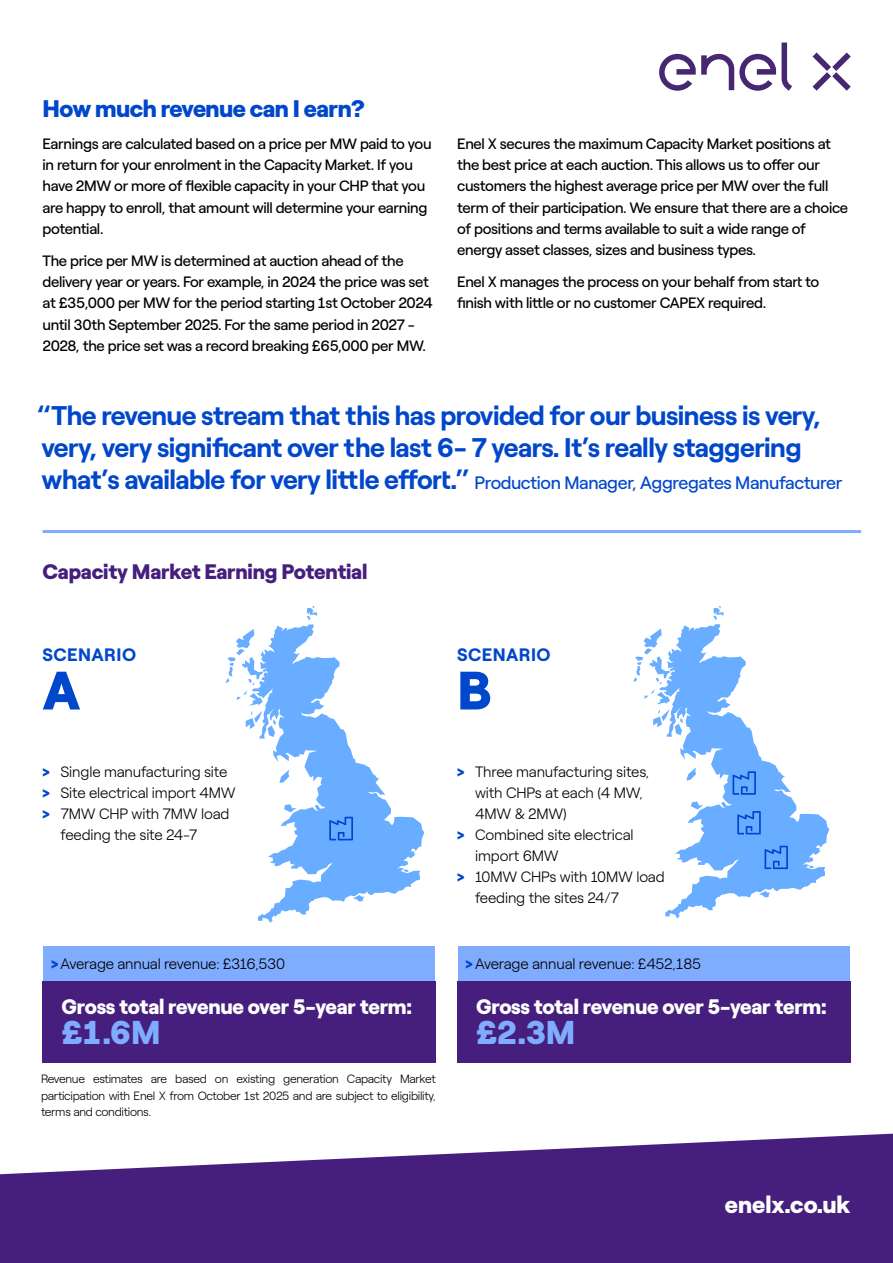
<style>
.page{position:relative;width:893px;height:1263px;background:#fff}
.page>*{position:absolute;margin:0;border:0;box-sizing:border-box;transform-origin:0 0}
.t1{font:900 54px "Roobert ENEL";color:#0047cc}
.t2{font:900 33px "Roobert ENEL";color:#80acff}
.t3{font:700 27px/32px "Roobert ENEL";letter-spacing:-.02em;color:#0047cc}
.t4{font:900 24px "Roobert ENEL";letter-spacing:-.02em;color:#0047cc}
.t5{font:900 24px "Roobert ENEL";color:#fff}
.t6{font:900 21px "Roobert ENEL";letter-spacing:-.015em;color:#fff}
.t7{font:900 21px "Roobert ENEL";letter-spacing:-.01em;color:#461e7d}
.t8{font:18px "Roobert ENEL";letter-spacing:-.02em;color:#0047cc}
.t9{font:700 18px "Roobert ENEL";letter-spacing:.025em;color:#0047cc}
.t10{font:15px/21.3px "Roobert ENEL";letter-spacing:-.02em;color:#000}
.t11{font:300 15px "Roobert ENEL";letter-spacing:-.01em;color:#000}
.t12{font:300 12px/16.5px "Roobert ENEL";letter-spacing:-.025em;color:#000;text-align:justify}
.s1{font-weight:700;font-size:27px}
.s2{font-weight:900;color:#0047cc}
</style>
<div class="page">
<svg style="left:812px;top:52px;width:39px;height:39px"></svg>
<svg style="left:659px;top:43px;width:133px;height:48px"></svg>
<div style="left:43px;top:947px;width:392px;height:36px;background:#80acff"></div>
<div style="left:458px;top:947px;width:392px;height:36px;background:#80acff"></div>
<svg style="left:0;top:1134px;width:893px;height:129px;fill:#461e7d"></svg>
<div style="left:43px;top:982px;width:393px;height:81px;background:#461e7d"></div>
<div style="left:457px;top:982px;width:393px;height:81px;background:#461e7d"></div>
<svg style="left:226px;top:606px;width:198px;height:317px"></svg>
<svg style="left:329px;top:817px;width:24px;height:23px"></svg>
<svg style="left:634px;top:606px;width:195px;height:312px"></svg>
<svg style="left:732px;top:771px;width:24px;height:24px"></svg>
<svg style="left:737px;top:811px;width:24px;height:23px"></svg>
<svg style="left:764px;top:846px;width:24px;height:23px"></svg>
<hr style="left:43px;top:530px;width:818px;height:3px;background:#80acff">
<h3 class="t4" style="left:43px;top:90px;width:324px">How much revenue can I earn?</h3>
<p class="t10" style="left:43px;top:132px;width:391px">Earnings are calculated based on a price per MW paid to you in return for your enrolment in the Capacity Market. If you have 2MW or more of flexible capacity in your CHP that you are happy to enroll, that amount will determine your earning potential.</p>
<p class="t10" style="left:43px;top:249px;width:392px">The price per MW is determined at auction ahead of the delivery year or years. For example, in 2024 the price was set at £35,000 per MW for the period starting 1st October 2024 until 30th September 2025. For the same period in 2027 - 2028, the price set was a record breaking £65,000 per MW.</p>
<p class="t10" style="left:457px;top:132px;width:393px">Enel X secures the maximum Capacity Market positions at the best price at each auction. This allows us to offer our customers the highest average price per MW over the full term of their participation. We ensure that there are a choice of positions and terms available to suit a wide range of energy asset classes, sizes and business types.</p>
<p class="t10" style="left:457px;top:270px;width:364px">Enel X manages the process on your behalf from start to finish with little or no customer CAPEX required.</p>
<h3 class="t3" style="left:37px;top:397px;width:785px">“The revenue stream that this has provided for our business is very, very, very significant over the last 6- 7 years. It’s really staggering</h3>
<p class="t8" style="left:42px;top:469px;width:802px"><span class="s1">what’s available for very little effort.”</span> Production Manager, Aggregates Manufacturer</p>
<h3 class="t7" style="left:43px;top:555px;width:326px">Capacity Market Earning Potential</h3>
<p class="t9" style="left:43px;top:641px;width:95px">SCENARIO</p>
<h1 class="t1" style="left:43px;top:648px;width:39px">A</h1>
<p class="t11" style="left:43px;top:761px;width:186px"><span class="s2">&gt;</span> Single manufacturing site</p>
<p class="t11" style="left:43px;top:782px;width:195px"><span class="s2">&gt;</span> Site electrical import 4MW</p>
<p class="t11" style="left:43px;top:803px;width:188px"><span class="s2">&gt;</span> 7MW CHP with 7MW load</p>
<p class="t11" style="left:61px;top:824px;width:138px">feeding the site 24-7</p>
<p class="t9" style="left:457px;top:641px;width:95px">SCENARIO</p>
<h1 class="t1" style="left:457px;top:648px;width:36px">B</h1>
<p class="t11" style="left:457px;top:761px;width:194px"><span class="s2">&gt;</span> Three manufacturing sites,</p>
<p class="t11" style="left:475px;top:782px;width:169px">with CHPs at each (4 MW,</p>
<p class="t11" style="left:475px;top:803px;width:93px">4MW &amp; 2MW)</p>
<p class="t11" style="left:457px;top:824px;width:178px"><span class="s2">&gt;</span> Combined site electrical</p>
<p class="t11" style="left:475px;top:845px;width:85px">import 6MW</p>
<p class="t11" style="left:457px;top:866px;width:209px"><span class="s2">&gt;</span> 10MW CHPs with 10MW load</p>
<p class="t11" style="left:475px;top:887px;width:145px">feeding the sites 24/7</p>
<p class="t11" style="left:51px;top:952px;width:236px"><span class="s2">&gt;</span>Average annual revenue: £316,530</p>
<p class="t11" style="left:466px;top:952px;width:237px"><span class="s2">&gt;</span>Average annual revenue: £452,185</p>
<h3 class="t6" style="left:62px;top:990px;width:352px">Gross total revenue over 5-year term:</h3>
<h2 class="t2" style="left:62px;top:1007px;width:101px">£1.6M</h2>
<p class="t12" style="left:41px;top:1070px;width:396px">Revenue estimates are based on existing generation Capacity Market participation with Enel X from October 1st 2025 and are subject to eligibility, terms and conditions.</p>
<h3 class="t6" style="left:476px;top:990px;width:352px">Gross total revenue over 5-year term:</h3>
<h2 class="t2" style="left:476px;top:1007px;width:101px">£2.3M</h2>
<h3 class="t5" style="left:725px;top:1185px;width:127px">enelx.co.uk</h3>
</div>
